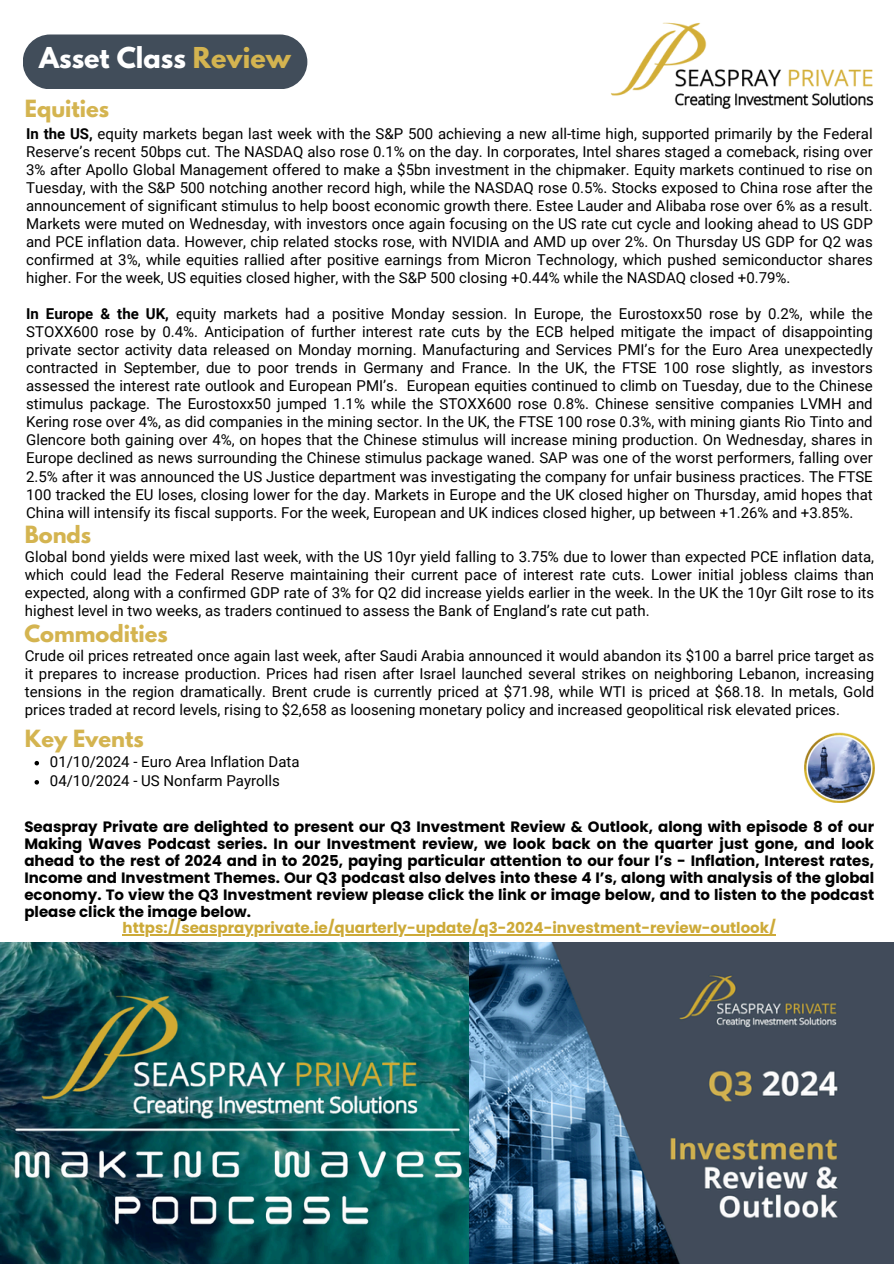
<style>
.page{position:relative;width:894px;height:1264px;background:#fff}
.page>*{position:absolute;margin:0;border:0;box-sizing:border-box;transform-origin:0 0}
.t1{font:700 25.5px "League Spartan";color:#fff}
.t2{font:700 21px "League Spartan";color:#d4b450}
.t3{font:15px/18px "Roboto";color:#000;text-align:justify}
.t4{font:700 15px/16.8px "Poppins";color:#000;text-align:justify}
.t5{font:700 15px "Poppins";color:#cdaa38}
.s1{color:#d4b450}
.s2{font-weight:700}
</style>
<div class="page">
<div style="left:23px;top:34px;width:284px;height:55px;background:#414d5a;border-radius:27px"></div>
<img style="left:611px;top:22px;width:262px;height:87px">
<img style="left:804px;top:732px;width:69px;height:70px">
<img style="left:0;top:942px;width:892px;height:321px">
<svg style="left:35px;top:761px;width:4px;height:4px"></svg>
<svg style="left:35px;top:780px;width:4px;height:4px"></svg>
<hr style="left:123px;top:934px;width:652px;height:1px;background:#cdaa38">
<h1 class="t1" style="left:39px;top:45px;width:253px">Asset Class <span class="s1">Review</span></h1>
<h2 class="t2" style="left:25px;top:98px;width:86px">Equities</h2>
<h3 class="t3" style="left:26px;top:125px;width:847px"><span class="s2">In the US,</span> equity markets began last week with the S&amp;P 500 achieving a new all-time high, supported primarily by the Federal Reserve’s recent 50bps cut. The NASDAQ also rose 0.1% on the day. In corporates, Intel shares staged a comeback, rising over 3% after Apollo Global Management offered to make a $5bn investment in the chipmaker. Equity markets continued to rise on Tuesday, with the S&amp;P 500 notching another record high, while the NASDAQ rose 0.5%. Stocks exposed to China rose after the announcement of significant stimulus to help boost economic growth there. Estee Lauder and Alibaba rose over 6% as a result.<br>Markets were muted on Wednesday, with investors once again focusing on the US rate cut cycle and looking ahead to US GDP and PCE inflation data. However, chip related stocks rose, with NVIDIA and AMD up over 2%. On Thursday US GDP for Q2 was confirmed at 3%, while equities rallied after positive earnings from Micron Technology, which pushed semiconductor shares higher. For the week, US equities closed higher, with the S&amp;P 500 closing +0.44% while the NASDAQ closed +0.79%.</h3>
<p class="t3" style="left:26px;top:305px;width:847px"><span class="s2">In Europe &amp; the UK,</span> equity markets had a positive Monday session. In Europe, the Eurostoxx50 rose by 0.2%, while the STOXX600 rose by 0.4%. Anticipation of further interest rate cuts by the ECB helped mitigate the impact of disappointing private sector activity data released on Monday morning. Manufacturing and Services PMI’s for the Euro Area unexpectedly contracted in September, due to poor trends in Germany and France. In the UK, the FTSE 100 rose slightly, as investors assessed the interest rate outlook and European PMI’s. European equities continued to climb on Tuesday, due to the Chinese stimulus package. The Eurostoxx50 jumped 1.1% while the STOXX600 rose 0.8%. Chinese sensitive companies LVMH and Kering rose over 4%, as did companies in the mining sector. In the UK, the FTSE 100 rose 0.3%, with mining giants Rio Tinto and Glencore both gaining over 4%, on hopes that the Chinese stimulus will increase mining production. On Wednesday, shares in Europe declined as news surrounding the Chinese stimulus package waned. SAP was one of the worst performers, falling over 2.5% after it was announced the US Justice department was investigating the company for unfair business practices. The FTSE 100 tracked the EU loses, closing lower for the day. Markets in Europe and the UK closed higher on Thursday, amid hopes that China will intensify its fiscal supports. For the week, European and UK indices closed higher, up between +1.26% and +3.85%.</p>
<p class="t2" style="left:25px;top:524px;width:68px">Bonds</p>
<p class="t3" style="left:25px;top:547px;width:850px">Global bond yields were mixed last week, with the US 10yr yield falling to 3.75% due to lower than expected PCE inflation data, which could lead the Federal Reserve maintaining their current pace of interest rate cuts. Lower initial jobless claims than expected, along with a confirmed GDP rate of 3% for Q2 did increase yields earlier in the week. In the UK the 10yr Gilt rose to its highest level in two weeks, as traders continued to assess the Bank of England’s rate cut path.</p>
<p class="t3" style="left:25px;top:647px;width:850px">Crude oil prices retreated once again last week, after Saudi Arabia announced it would abandon its $100 a barrel price target as it prepares to increase production. Prices had risen after Israel launched several strikes on neighboring Lebanon, increasing tensions in the region dramatically. Brent crude is currently priced at $71.98, while WTI is priced at $68.18. In metals, Gold prices traded at record levels, rising to $2,658 as loosening monetary policy and increased geopolitical risk elevated prices.</p>
<h2 class="t2" style="left:24px;top:623px;width:145px">Commodities</h2>
<p class="t2" style="left:25px;top:728px;width:120px">Key Events</p>
<h2 class="t3" style="left:50px;top:752px;width:251px">01/10/2024 - Euro Area Inflation Data</h2>
<p class="t3" style="left:50px;top:771px;width:231px">04/10/2024 - US Nonfarm Payrolls</p>
<p class="t4" style="left:24px;top:818px;width:851px">Seaspray Private are delighted to present our Q3 Investment Review &amp; Outlook, along with episode 8 of our Making Waves Podcast series. In our Investment review, we look back on the quarter just gone, and look ahead to the rest of 2024 and in to 2025, paying particular attention to our four I’s - Inflation, Interest rates, Income and Investment Themes. Our Q3 podcast also delves into these 4 I’s, along with analysis of the global economy. To view the Q3 Investment review please click the link or image below, and to listen to the podcast please click the image below.</p>
<p class="t5" style="left:123px;top:917px;width:654px">https://seasprayprivate.ie/quarterly-update/q3-2024-investment-review-outlook/</p>
</div>
